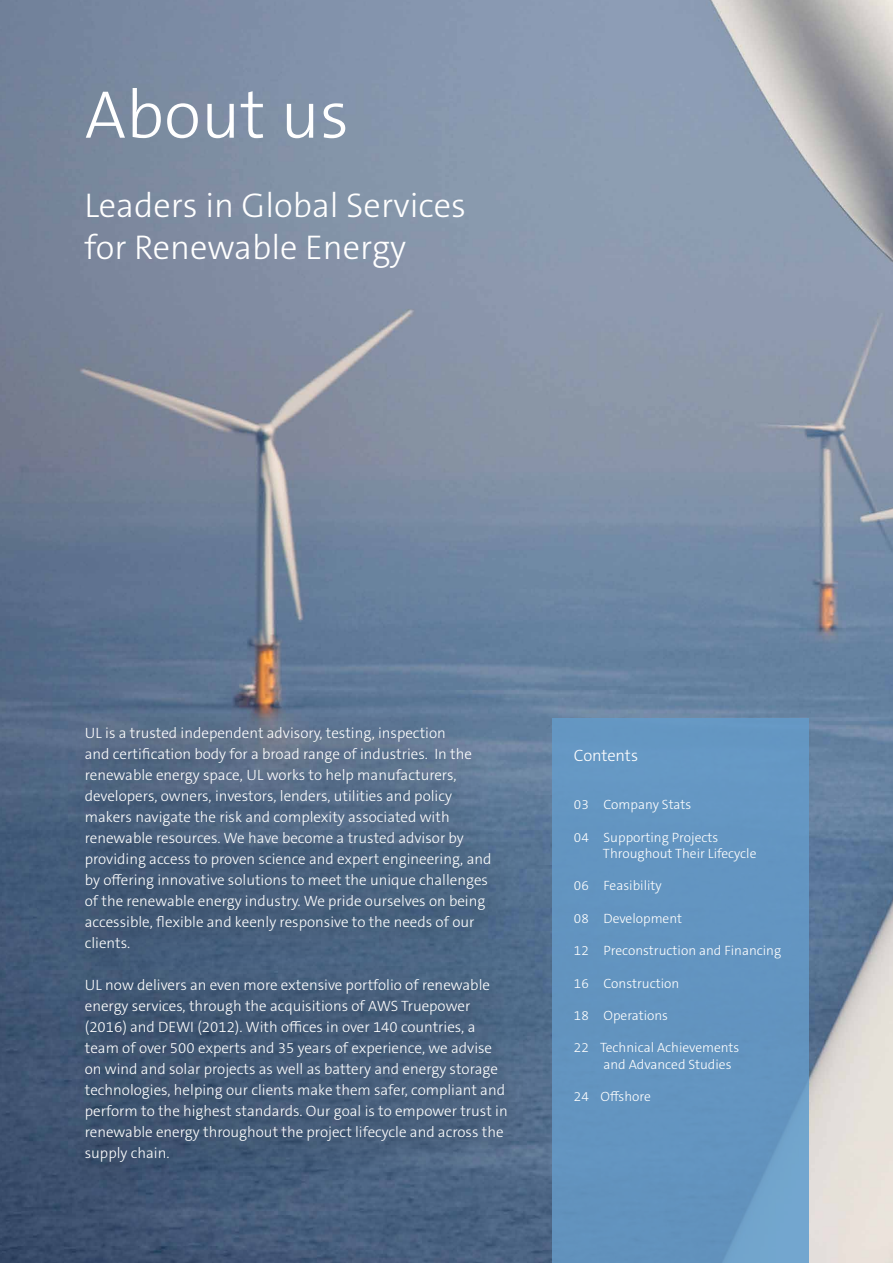
<style>
.page{position:relative;width:893px;height:1263px;background:#fff}
.page>*{position:absolute;margin:0;border:0;box-sizing:border-box;transform-origin:0 0}
.t1{font:300 68.1px "The Sans C5";color:#fff}
.t2{font:300 34.5px/41.4px "The Sans C5";color:#fff}
.t3{font:300 16.5px "The Sans C5";letter-spacing:-.01em;color:#fff}
.t4{font:300 15px/21px "The Sans C5";color:#fff}
.t5{font:300 13.5px/16.2px "The Sans C5";color:#fff}
</style>
<div class="page">
<img style="left:0;top:0;width:893px;height:1263px">
<div style="left:552px;top:718px;width:256px;height:545px;background:#6395c1"></div>
<div style="left:61px;top:706px;width:476px;height:487px;background:#000;opacity:.75"></div>
<h1 class="t1" style="left:85px;top:71px;width:266px">About us</h1>
<h2 class="t2" style="left:85px;top:185px;width:383px">Leaders in Global Services for Renewable Energy</h2>
<p class="t4" style="left:85px;top:722px;width:408px">UL is a trusted independent advisory, testing, inspection<br>and certification body for a broad range of industries. In the renewable energy space, UL works to help manufacturers, developers, owners, investors, lenders, utilities and policy makers navigate the risk and complexity associated with renewable resources. We have become a trusted advisor by providing access to proven science and expert engineering, and by offering innovative solutions to meet the unique challenges of the renewable energy industry. We pride ourselves on being accessible, flexible and keenly responsive to the needs of our clients.</p>
<p class="t4" style="left:85px;top:974px;width:424px">UL now delivers an even more extensive portfolio of renewable energy services, through the acquisitions of AWS Truepower (2016) and DEWI (2012). With offices in over 140 countries, a team of over 500 experts and 35 years of experience, we advise on wind and solar projects as well as battery and energy storage technologies, helping our clients make them safer, compliant and perform to the highest standards. Our goal is to empower trust in renewable energy throughout the project lifecycle and across the supply chain.</p>
<p class="t3" style="left:574px;top:745px;width:66px">Contents</p>
<p class="t5" style="left:574px;top:797px;width:119px">03 Company Stats</p>
<p class="t5" style="left:603px;top:829px;width:155px;text-indent:-29px">04 Supporting Projects<br>Throughout Their Lifecycle</p>
<p class="t5" style="left:574px;top:878px;width:89px">06 Feasibility</p>
<p class="t5" style="left:574px;top:910px;width:110px">08 Development</p>
<p class="t5" style="left:574px;top:943px;width:209px">12 Preconstruction and Financing</p>
<p class="t5" style="left:574px;top:975px;width:107px">16 Construction</p>
<p class="t5" style="left:574px;top:1007px;width:96px">18 Operations</p>
<p class="t5" style="left:603px;top:1040px;width:137px;text-indent:-29px">22 Technical Achievements and Advanced Studies</p>
<p class="t5" style="left:574px;top:1088px;width:78px">24 Offshore</p>
</div>
